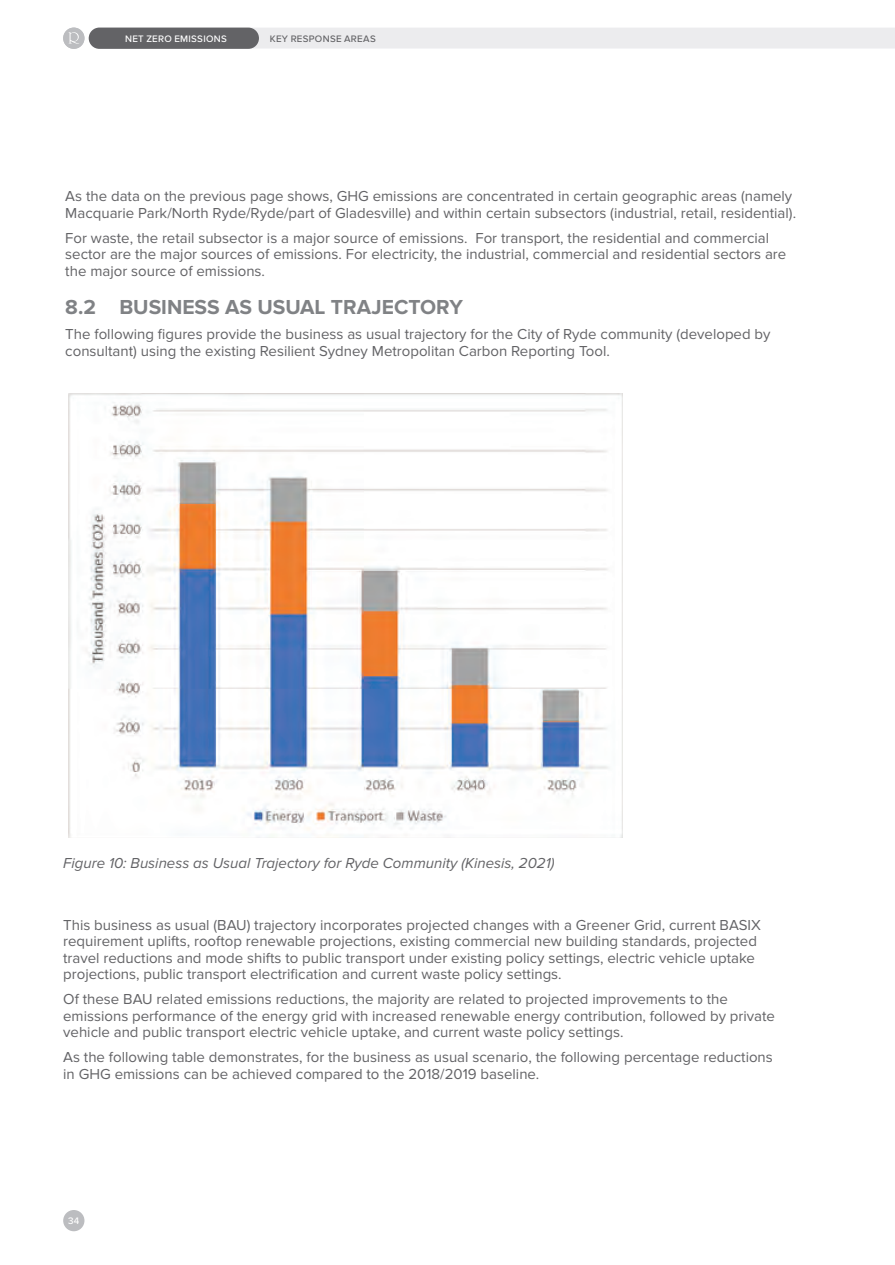
<style>
.page{position:relative;width:895px;height:1265px;background:#fff}
.page>*{position:absolute;margin:0;border:0;box-sizing:border-box;transform-origin:0 0}
.t1{font:700 21px "Proxima Nova";color:#808285}
.t2{font:15px/16.5px "Proxima Nova";color:#636366}
.t3{font:italic 15px "Proxima Nova";color:#636366}
.t4{font:500 9.75px "Proxima Nova";letter-spacing:.03em;color:#fff}
.t5{font:500 9.75px "Proxima Nova";letter-spacing:.03em;color:#636366}
</style>
<div class="page">
<div style="left:63px;top:1210px;width:21px;height:21px;background:#bcbdc0;border-radius:50%"></div>
<img style="left:68px;top:393px;width:554px;height:445px">
<svg style="left:63px;top:27px;width:831px;height:22px;background:#ebebed"></svg>
<div style="left:89px;top:28px;width:170px;height:21px;background:#636366;border-radius:11px"></div>
<p class="t4" style="left:125px;top:33px;width:103px">NET ZERO EMISSIONS</p>
<p class="t5" style="left:270px;top:33px;width:107px">KEY RESPONSE AREAS</p>
<p class="t2" style="left:65px;top:188px;width:732px">As the data on the previous page shows, GHG emissions are concentrated in certain geographic areas (namely<br>Macquarie Park/North Ryde/Ryde/part of Gladesville) and within certain subsectors (industrial, retail, residential).</p>
<p class="t2" style="left:65px;top:230px;width:722px">For waste, the retail subsector is a major source of emissions. For transport, the residential and commercial sector are the major sources of emissions. For electricity, the industrial, commercial and residential sectors are the major source of emissions.</p>
<h1 class="t1" style="left:65px;top:295px;width:399px">8.2 BUSINESS AS USUAL TRAJECTORY</h1>
<p class="t2" style="left:65px;top:326px;width:706px">The following figures provide the business as usual trajectory for the City of Ryde community (developed by consultant) using the existing Resilient Sydney Metropolitan Carbon Reporting Tool.</p>
<p class="t3" style="left:63px;top:854px;width:492px">Figure 10: Business as Usual Trajectory for Ryde Community (Kinesis, 2021)</p>
<p class="t2" style="left:63px;top:917px;width:699px">This business as usual (BAU) trajectory incorporates projected changes with a Greener Grid, current BASIX requirement uplifts, rooftop renewable projections, existing commercial new building standards, projected travel reductions and mode shifts to public transport under existing policy settings, electric vehicle uptake projections, public transport electrification and current waste policy settings.</p>
<p class="t2" style="left:63px;top:991px;width:713px">Of these BAU related emissions reductions, the majority are related to projected improvements to the emissions performance of the energy grid with increased renewable energy contribution, followed by private vehicle and public transport electric vehicle uptake, and current waste policy settings.</p>
<p class="t2" style="left:63px;top:1049px;width:710px">As the following table demonstrates, for the business as usual scenario, the following percentage reductions in GHG emissions can be achieved compared to the 2018/2019 baseline.</p>
<p class="t4" style="left:68px;top:1215px;width:13px">34</p>
</div>
